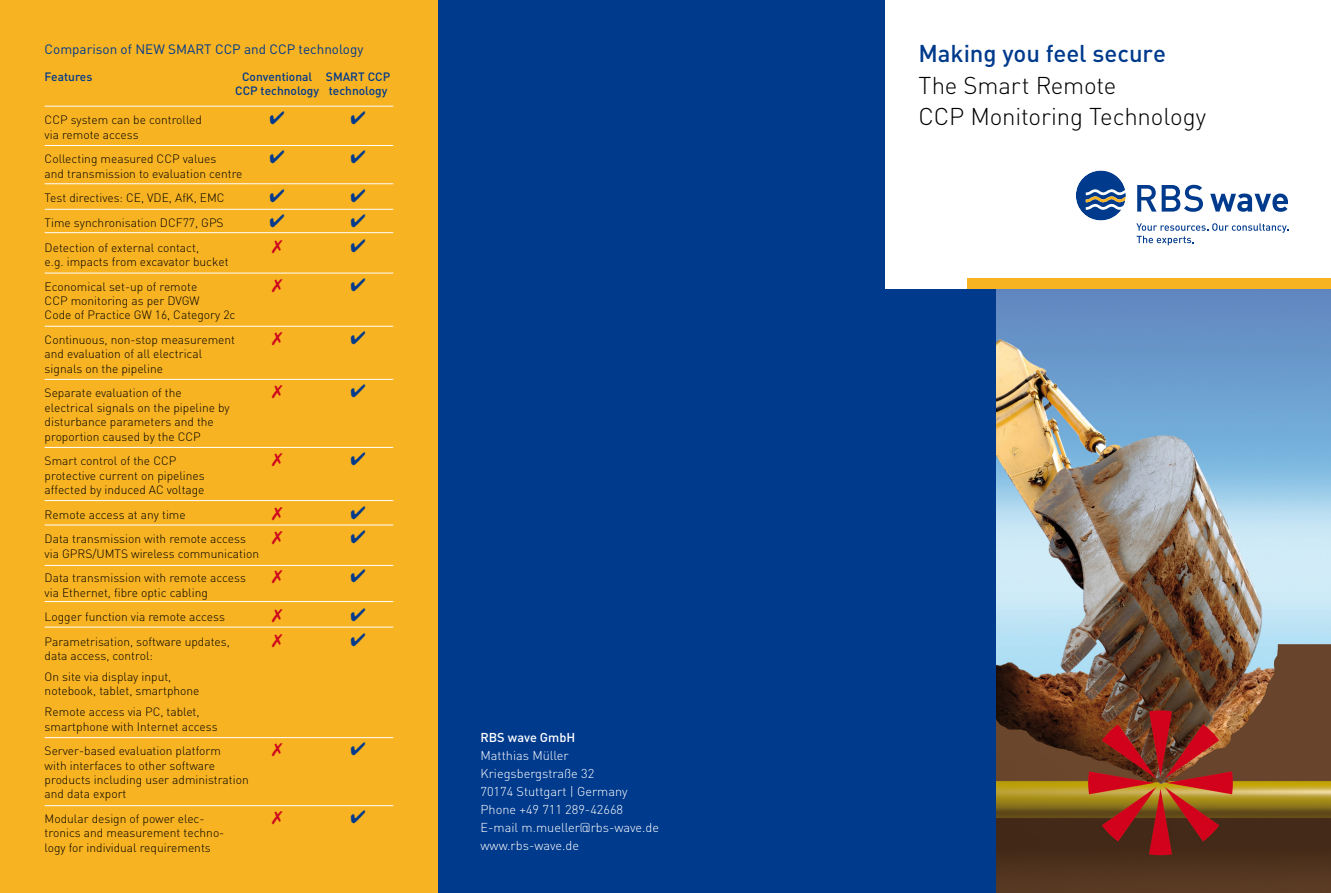
<style>
.page{position:relative;width:1331px;height:893px;background:#fff}
.page>*{position:absolute;margin:0;border:0;box-sizing:border-box;transform-origin:0 0}
.t1{font:300 24px/31.5px "En BWDIN";letter-spacing:-.005em;color:#000}
.t2{font:500 24px "En BWDIN";letter-spacing:-.005em;color:#003a8c}
.t3{font:13.5px "En BWDIN";color:#003a8c}
.t4{font:300 12.75px/18px "En BWDIN";color:#fff}
.t5{font:500 12.75px "En BWDIN";color:#fff}
.t6{font:300 12px/14.4px "En BWDIN";color:#000}
.t7{font:500 12px/14.4px "En BWDIN";color:#003a8c;text-align:center}
</style>
<div class="page">
<div style="left:884px;top:289px;width:112px;height:604px;background:#003a8c"></div>
<div style="left:438px;top:0;width:446px;height:893px;background:#003a8c"></div>
<img style="left:996px;top:289px;width:335px;height:604px">
<div style="left:0;top:0;width:438px;height:893px;background:#f8b322"></div>
<hr style="left:45px;top:106px;width:348px;height:1px;background:#fff">
<hr style="left:45px;top:145px;width:348px;height:1px;background:#fff">
<hr style="left:45px;top:183px;width:348px;height:1px;background:#fff">
<hr style="left:45px;top:209px;width:348px;height:1px;background:#fff">
<hr style="left:45px;top:232px;width:348px;height:1px;background:#fff">
<hr style="left:45px;top:273px;width:348px;height:1px;background:#fff">
<hr style="left:45px;top:326px;width:348px;height:1px;background:#fff">
<hr style="left:45px;top:379px;width:348px;height:1px;background:#fff">
<hr style="left:45px;top:447px;width:348px;height:1px;background:#fff">
<hr style="left:45px;top:500px;width:348px;height:1px;background:#fff">
<hr style="left:45px;top:525px;width:348px;height:1px;background:#fff">
<hr style="left:45px;top:565px;width:348px;height:1px;background:#fff">
<hr style="left:45px;top:601px;width:348px;height:1px;background:#fff">
<hr style="left:45px;top:627px;width:348px;height:1px;background:#fff">
<hr style="left:45px;top:737px;width:348px;height:1px;background:#fff">
<hr style="left:45px;top:805px;width:348px;height:1px;background:#fff">
<svg style="left:1137px;top:185px;width:19px;height:27px"></svg>
<svg style="left:1162px;top:185px;width:41px;height:27px"></svg>
<svg style="left:1210px;top:194px;width:78px;height:18px"></svg>
<svg style="left:1136px;top:223px;width:152px;height:22px"></svg>
<svg style="left:1076px;top:171px;width:50px;height:49px"></svg>
<div style="left:968px;top:279px;width:363px;height:10px;background:#f8b322"></div>
<p class="t3" style="left:45px;top:40px;width:320px">Comparison of NEW SMART CCP and CCP technology</p>
<p class="t7" style="left:45px;top:69px;width:49px">Features</p>
<p class="t7" style="left:235px;top:69px;width:157px">Conventional SMART CCP<br>CCP technology technology</p>
<p class="t6" style="left:45px;top:113px;width:159px">CCP system can be controlled</p>
<p class="t6" style="left:45px;top:122px;width:173px;line-height:24.6px">via remote access<br>Collecting measured CCP values</p>
<p class="t6" style="left:45px;top:161px;width:199px;line-height:24.6px">and transmission to evaluation centre<br>Test directives: CE, VDE, AfK, EMC</p>
<p class="t6" style="left:45px;top:215px;width:181px">Time synchronisation DCF77, GPS</p>
<p class="t6" style="left:45px;top:240px;width:156px">Detection of external contact,</p>
<p class="t6" style="left:45px;top:249px;width:185px;line-height:24.6px">e.g. impacts from excavator bucket<br>Economical set-up of remote</p>
<p class="t6" style="left:45px;top:293px;width:192px">CCP monitoring as per DVGW<br>Code of Practice GW 16, Category 2c</p>
<p class="t6" style="left:45px;top:332px;width:192px">Continuous, non-stop measurement</p>
<p class="t6" style="left:45px;top:347px;width:159px">and evaluation of all electrical signals on the pipeline</p>
<p class="t6" style="left:45px;top:386px;width:139px">Separate evaluation of the</p>
<p class="t6" style="left:45px;top:400px;width:187px">electrical signals on the pipeline by disturbance parameters and the proportion caused by the CCP</p>
<p class="t6" style="left:45px;top:454px;width:133px">Smart control of the CCP</p>
<p class="t6" style="left:45px;top:468px;width:162px">protective current on pipelines affected by induced AC voltage</p>
<p class="t6" style="left:45px;top:507px;width:143px">Remote access at any time</p>
<p class="t6" style="left:45px;top:532px;width:203px">Data transmission with remote access</p>
<p class="t6" style="left:45px;top:541px;width:216px;line-height:24.6px">via GPRS/UMTS wireless communication<br>Data transmission with remote access</p>
<p class="t6" style="left:45px;top:580px;width:182px;line-height:24.6px">via Ethernet, fibre optic cabling<br>Logger function via remote access</p>
<p class="t6" style="left:45px;top:634px;width:187px">Parametrisation, software updates,</p>
<p class="t6" style="left:45px;top:645px;width:128px;line-height:20.9px">data access, control:<br>On site via display input,</p>
<p class="t6" style="left:45px;top:681px;width:156px;line-height:20.7px">notebook, tablet, smartphone<br>Remote access via PC, tablet,</p>
<p class="t6" style="left:45px;top:714px;width:178px;line-height:24.6px">smartphone with Internet access<br>Server-based evaluation platform</p>
<p class="t6" style="left:45px;top:758px;width:206px">with interfaces to other software products including user administration and data export</p>
<p class="t6" style="left:45px;top:811px;width:162px">Modular design of power elec-</p>
<p class="t6" style="left:45px;top:826px;width:181px">tronics and measurement techno&shy;logy for individual requirements</p>
<p class="t5" style="left:480px;top:729px;width:96px">RBS wave GmbH</p>
<p class="t4" style="left:480px;top:746px;width:180px">Matthias Müller<br>Kriegsbergstraße 32<br>70174 Stuttgart | Germany<br>Phone +49 711 289-42668<br>E-mail m.mueller@rbs-wave.de www.rbs-wave.de</p>
<h1 class="t2" style="left:918px;top:38px;width:249px">Making you feel secure</h1>
<h1 class="t1" style="left:918px;top:69px;width:289px">The Smart Remote<br>CCP Monitoring Technology</h1>
</div>
